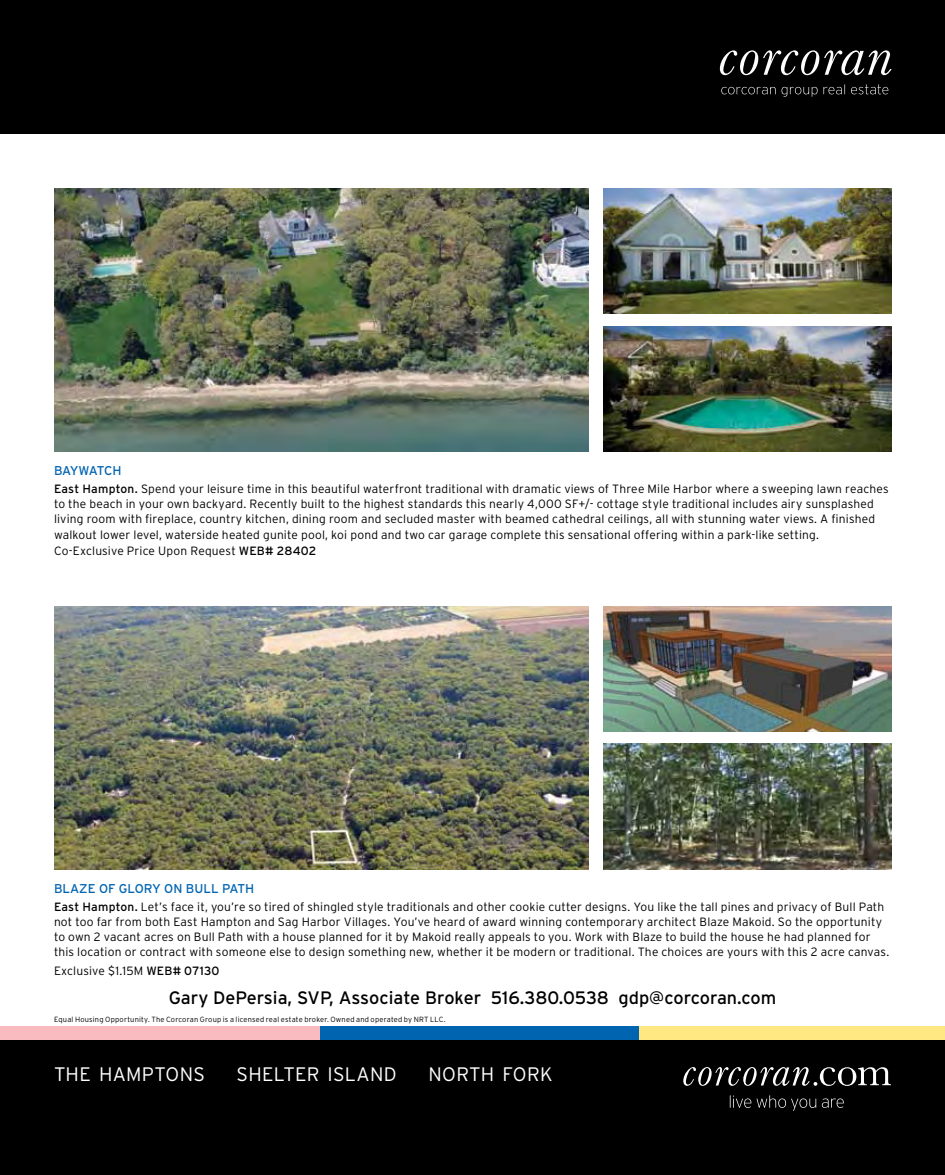
<style>
.page{position:relative;width:945px;height:1175px;background:#fff}
.page>*{position:absolute;margin:0;border:0;box-sizing:border-box;transform-origin:0 0}
.t1{font:300 19.5px "Interstate";letter-spacing:.01em;color:#fff}
.t2{font:18px "Interstate";color:#000}
.t3{font:12.75px "Interstate";color:#0064b1}
.t4{font:300 12px/15px "Interstate";letter-spacing:.015em;color:#000}
.t5{font:300 7.5px "Interstate";letter-spacing:.025em;color:#000}
.s1{font-weight:400}
</style>
<div class="page">
<div style="left:0;top:0;width:945px;height:134px;background:#000"></div>
<svg style="left:720px;top:50px;width:172px;height:25px"></svg>
<svg style="left:721px;top:87px;width:55px;height:7px"></svg>
<svg style="left:782px;top:84px;width:63px;height:13px"></svg>
<svg style="left:851px;top:84px;width:37px;height:10px"></svg>
<div style="left:0;top:1040px;width:945px;height:134px;background:#000"></div>
<svg style="left:0;top:1026px;width:1px;height:14px"></svg>
<div style="left:1px;top:1026px;width:319px;height:14px;background:#f9bac0"></div>
<div style="left:320px;top:1026px;width:319px;height:14px;background:#0064b1"></div>
<div style="left:639px;top:1026px;width:306px;height:14px;background:#ffe781"></div>
<svg style="left:683px;top:1067px;width:208px;height:18px"></svg>
<svg style="left:730px;top:1095px;width:21px;height:12px"></svg>
<svg style="left:757px;top:1095px;width:59px;height:15px"></svg>
<svg style="left:822px;top:1098px;width:22px;height:9px"></svg>
<img style="left:54px;top:188px;width:534px;height:263px">
<img style="left:54px;top:606px;width:534px;height:263px">
<img style="left:603px;top:326px;width:289px;height:125px">
<img style="left:603px;top:744px;width:289px;height:125px">
<img style="left:603px;top:189px;width:289px;height:125px">
<img style="left:603px;top:606px;width:289px;height:126px">
<p class="t3" style="left:54px;top:463px;width:69px">Baywatch</p>
<p class="t4" style="left:54px;top:481px;width:836px"><span class="s1">East Hampton.</span> Spend your leisure time in this beautiful waterfront traditional with dramatic views of Three Mile Harbor where a sweeping lawn reaches to the beach in your own backyard. Recently built to the highest standards this nearly 4,000 SF+/- cottage style traditional includes airy sunsplashed living room with fireplace, country kitchen, dining room and secluded master with beamed cathedral ceilings, all with stunning water views. A finished walkout lower level, waterside heated gunite pool, koi pond and two car garage complete this sensational offering within a park-like setting.</p>
<p class="t4" style="left:54px;top:543px;width:264px">Co-Exclusive Price Upon Request <span class="s1">WEB# 28402</span></p>
<p class="t3" style="left:54px;top:881px;width:202px">blaze of glory on bull path</p>
<p class="t4" style="left:54px;top:899px;width:837px"><span class="s1">East Hampton.</span> Let’s face it, you’re so tired of shingled style traditionals and other cookie cutter designs. You like the tall pines and privacy of Bull Path not too far from both East Hampton and Sag Harbor Villages. You’ve heard of award winning contemporary architect Blaze Makoid. So the opportunity to own 2 vacant acres on Bull Path with a house planned for it by Makoid really appeals to you. Work with Blaze to build the house he had planned for this location or contract with someone else to design something new, whether it be modern or traditional. The choices are yours with this 2 acre canvas.</p>
<p class="t4" style="left:54px;top:963px;width:167px">Exclusive $1.15M <span class="s1">WEB# 07130</span></p>
<p class="t2" style="left:169px;top:987px;width:609px">Gary DePersia, SVP, Associate Broker 516.380.0538 gdp@corcoran.com</p>
<p class="t5" style="left:54px;top:1014px;width:393px">Equal Housing Opportunity. The Corcoran Group is a licensed real estate broker. Owned and operated by NRT LLC.</p>
<p class="t1" style="left:54px;top:1062px;width:152px">THE HAMPTONS</p>
<p class="t1" style="left:237px;top:1062px;width:162px">SHELTER ISLAND</p>
<p class="t1" style="left:428px;top:1062px;width:126px">NORTH FORK</p>
</div>
